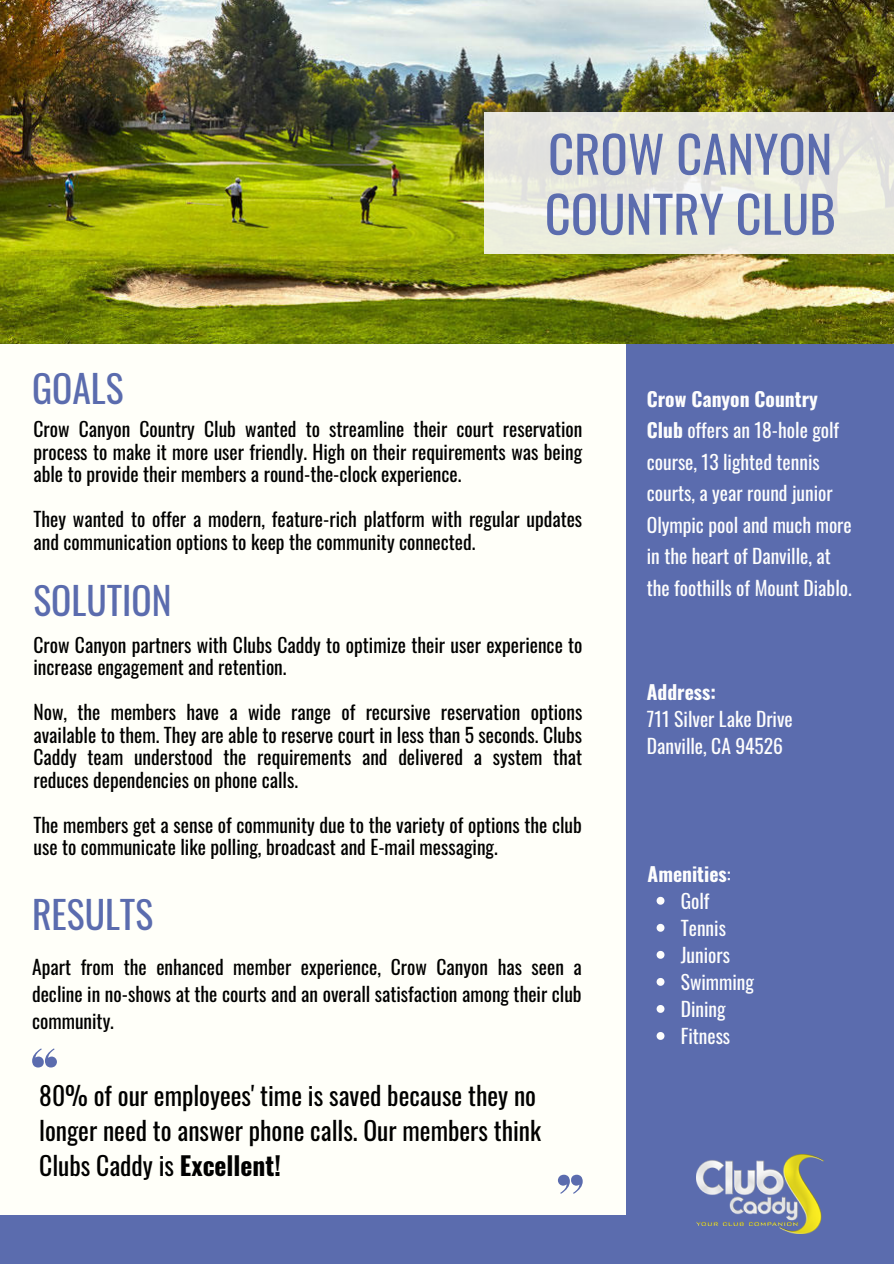
<style>
.page{position:relative;width:894px;height:1264px;background:#fff}
.page>*{position:absolute;margin:0;border:0;box-sizing:border-box;transform-origin:0 0}
.t1{font:50.55px/60px "Oswald";color:#5b6cae}
.t2{font:37.5px "Oswald";color:#5b6cae}
.t3{font:25.5px/35px "Oswald";color:#000}
.t4{font:19.5px/22.5px "Oswald";color:#000}
.t5{font:19.5px/31.5px "Oswald";color:#fdfdfd}
.t6{font:700 19.5px "Oswald";color:#fdfdfd}
.s1{font-weight:700}
.s2{font-weight:400}
</style>
<div class="page">
<div style="left:0;top:0;width:893px;height:1263px;background:#fffff9"></div>
<div style="left:626px;top:343px;width:267px;height:880px;background:#5b6cae"></div>
<div style="left:0;top:1214px;width:893px;height:49px;background:#5b6cae"></div>
<img style="left:0;top:0;width:893px;height:343px">
<div style="left:484px;top:112px;width:409px;height:142px;background:#e9eade"></div>
<svg style="left:32px;top:1048px;width:25px;height:19px"></svg>
<svg style="left:557px;top:1174px;width:25px;height:19px"></svg>
<img style="left:696px;top:1154px;width:126px;height:79px">
<svg style="left:656px;top:896px;width:8px;height:8px"></svg>
<svg style="left:656px;top:923px;width:8px;height:8px"></svg>
<svg style="left:656px;top:950px;width:8px;height:8px"></svg>
<svg style="left:656px;top:978px;width:8px;height:7px"></svg>
<svg style="left:656px;top:1005px;width:8px;height:7px"></svg>
<svg style="left:656px;top:1032px;width:8px;height:7px"></svg>
<p class="t1" style="left:544px;top:122px;width:292px">CROW CANYON<br>COUNTRY CLUB</p>
<p class="t2" style="left:32px;top:359px;width:93px">GOALS</p>
<p class="t4" style="left:33px;top:417px;width:550px;text-align:justify">Crow Canyon Country Club wanted to streamline their court reservation process to make it more user friendly. High on their requirements was being able to provide their members a round-the-clock experience.</p>
<p class="t4" style="left:33px;top:507px;width:550px">They wanted to offer a modern, feature-rich platform with regular updates and communication options to keep the community connected.</p>
<p class="t2" style="left:33px;top:571px;width:140px">SOLUTION</p>
<p class="t4" style="left:33px;top:632px;width:550px">Crow Canyon partners with Clubs Caddy to optimize their user experience to increase engagement and retention.</p>
<p class="t4" style="left:33px;top:700px;width:550px;text-align:justify">Now, the members have a wide range of recursive reservation options available to them. They are able to reserve court in less than 5 seconds. Clubs Caddy team understood the requirements and delivered a system that reduces dependencies on phone calls.</p>
<p class="t4" style="left:33px;top:812px;width:550px">The members get a sense of community due to the variety of options the club use to communicate like polling, broadcast and E-mail messaging.</p>
<p class="t2" style="left:32px;top:885px;width:123px">RESULTS</p>
<p class="t4" style="left:32px;top:952px;width:551px;line-height:27px;text-align:justify">Apart from the enhanced member experience, Crow Canyon has seen a decline in no-shows at the courts and an overall satisfaction among their club community.</p>
<p class="t3" style="left:39px;top:1076px;width:503px">80% of our employees' time is saved because they no longer need to answer phone calls. Our members think<br>Clubs Caddy is <span class="s1">Excellent!</span></p>
<p class="t5" style="left:646px;top:382px;width:206px"><span class="s1">Crow Canyon Country<br>Club</span> offers an 18-hole golf course, 13 lighted tennis courts, a year round junior<br>Olympic pool and much more in the heart of Danville, at the foothills of Mount Diablo.</p>
<p class="t6" style="left:646px;top:676px;width:70px">Address:</p>
<p class="t5" style="left:646px;top:702px;width:147px">711 Silver Lake Drive</p>
<p class="t5" style="left:646px;top:729px;width:138px">Danville, CA 94526</p>
<p class="t6" style="left:647px;top:858px;width:85px">Amenities<span class="s2">:</span></p>
<p class="t5" style="left:680px;top:884px;width:30px">Golf</p>
<p class="t5" style="left:680px;top:911px;width:47px">Tennis</p>
<p class="t5" style="left:680px;top:938px;width:51px">Juniors</p>
<p class="t5" style="left:680px;top:965px;width:75px">Swimming</p>
<p class="t5" style="left:680px;top:992px;width:46px">Dining</p>
<p class="t5" style="left:680px;top:1019px;width:51px">Fitness</p>
</div>
